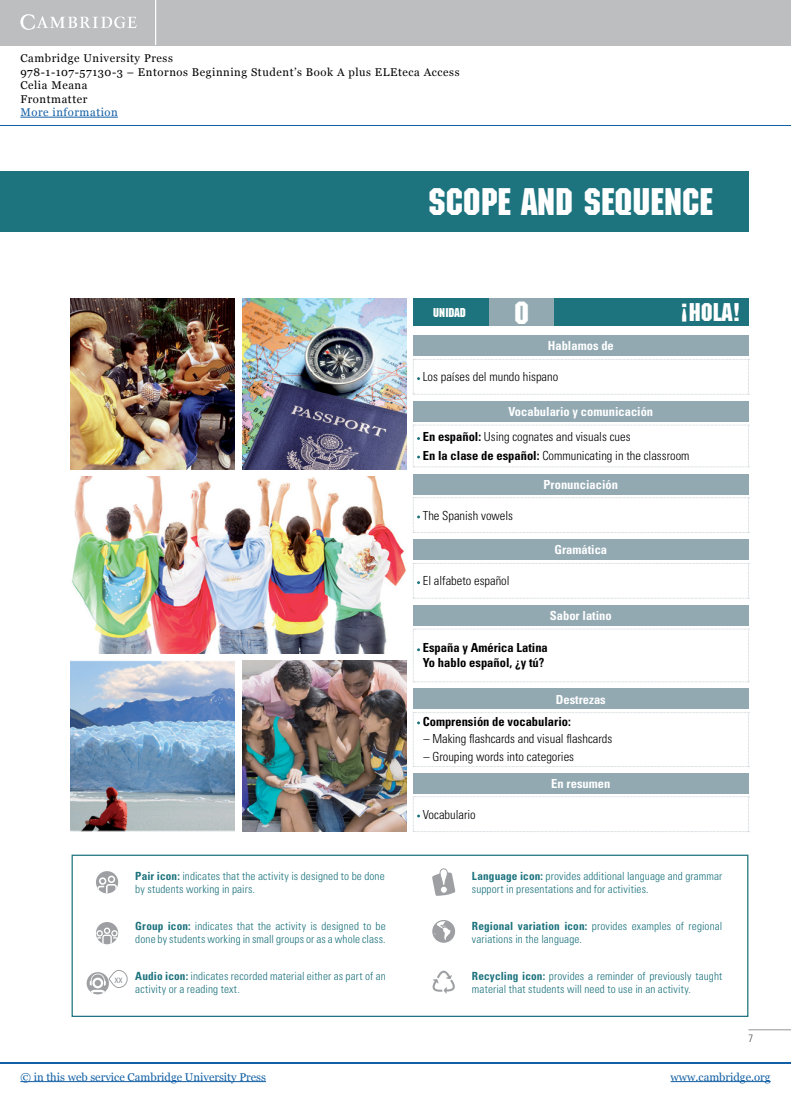
<style>
.page{position:relative;width:791px;height:1101px;background:#fff}
.page>*{position:absolute;margin:0;border:0;box-sizing:border-box;transform-origin:0 0}
.t1{font:37.5px "Machine Std";color:#fff}
.t2{font:31.25px "Machine Std";color:#fff}
.t3{font:25px "Machine Std";color:#fff}
.t4{font:300 condensed 12.5px/25.4px "Univers LT Std";color:#000}
.t5{font:700 condensed 12.5px/15px "Univers LT Std";color:#000}
.t6{font:700 condensed 12.5px "Univers LT Std";color:#fff}
.t7{font:12.5px "Machine Std";color:#fff}
.t8{font:300 condensed 11.25px/13.5px "Univers LT Std";letter-spacing:.01em;color:#1d737e}
.t9{font:11.25px/13.4px "Georgia";letter-spacing:.05em;color:#000}
.t10{font:11.25px "Georgia";color:#115fa4}
.t11{font:11.25px "Georgia";letter-spacing:.05em;color:#115fa4}
.t12{font:300 condensed 10.62px "Univers LT Std";color:#808285}
.t13{font:300 condensed 10.62px "Univers LT Std";color:#4d4d4f}
.s1{font-weight:700;color:#fff}
.s2{font-weight:700}
</style>
<div class="page">
<div style="left:0;top:0;width:790px;height:45px;background:#bcbec0"></div>
<hr style="left:155px;top:0;width:1px;height:45px;background:#fff">
<svg style="left:20px;top:14px;width:117px;height:16px"></svg>
<hr style="left:20px;top:117px;width:98px;height:1px;background:#115fa4">
<hr style="left:0;top:125px;width:790px;height:1px;background:#115fa4">
<hr style="left:0;top:1062px;width:790px;height:1px;background:#115fa4">
<hr style="left:20px;top:1081px;width:246px;height:1px;background:#115fa4">
<hr style="left:670px;top:1081px;width:100px;height:1px;background:#115fa4">
<div style="left:0;top:171px;width:748px;height:60px;background:#1d737e"></div>
<div style="left:71px;top:854px;width:677px;height:163px;border:1px solid #1d737e"></div>
<div style="left:96px;top:922px;width:22px;height:22px;background:#9d9fa2;border-radius:50%"></div>
<svg style="left:96px;top:927px;width:22px;height:17px"></svg>
<div style="left:96px;top:871px;width:22px;height:22px;background:#9d9fa2;border-radius:50%"></div>
<svg style="left:97px;top:875px;width:20px;height:18px"></svg>
<svg style="left:87px;top:972px;width:22px;height:22px"></svg>
<svg style="left:90px;top:973px;width:16px;height:21px"></svg>
<div style="left:109px;top:970px;width:18px;height:18px;border:1px solid #9d9fa2;border-radius:50%"></div>
<div style="left:432px;top:920px;width:22px;height:22px;background:#a7a9ac;border-radius:50%"></div>
<svg style="left:432px;top:920px;width:22px;height:20px"></svg>
<div style="left:432px;top:920px;width:23px;height:22px;border:1px solid #9d9fa2;border-radius:50%"></div>
<svg style="left:432px;top:868px;width:23px;height:28px"></svg>
<svg style="left:432px;top:970px;width:23px;height:24px"></svg>
<img style="left:71px;top:476px;width:335px;height:177px">
<svg style="left:71px;top:660px;width:164px;height:171px;background:#90a7c1"></svg>
<img style="left:71px;top:298px;width:164px;height:172px">
<img style="left:242px;top:660px;width:164px;height:171px">
<img style="left:242px;top:298px;width:164px;height:172px">
<div style="left:413px;top:335px;width:335px;height:21px;background:#92a9b2"></div>
<svg style="left:413px;top:359px;width:336px;height:36px"></svg>
<div style="left:413px;top:539px;width:335px;height:21px;background:#92a9b2"></div>
<svg style="left:413px;top:563px;width:336px;height:36px"></svg>
<div style="left:413px;top:605px;width:335px;height:20px;background:#92a9b2"></div>
<svg style="left:413px;top:629px;width:336px;height:53px"></svg>
<div style="left:413px;top:773px;width:335px;height:20px;background:#92a9b2"></div>
<svg style="left:413px;top:796px;width:336px;height:36px"></svg>
<div style="left:413px;top:474px;width:335px;height:20px;background:#92a9b2"></div>
<svg style="left:413px;top:497px;width:336px;height:36px"></svg>
<div style="left:413px;top:401px;width:335px;height:20px;background:#92a9b2"></div>
<svg style="left:413px;top:425px;width:336px;height:42px"></svg>
<div style="left:413px;top:689px;width:335px;height:20px;background:#92a9b2"></div>
<svg style="left:413px;top:712px;width:336px;height:55px"></svg>
<div style="left:413px;top:298px;width:335px;height:28px;background:#1d737e"></div>
<div style="left:489px;top:298px;width:64px;height:28px;background:#92a9b2"></div>
<hr style="left:748px;top:1029px;width:42px;height:1px;background:#939598">
<p class="t9" style="left:20px;top:51px;width:440px">Cambridge University Press<br>978-1-107-57130-3 – Entornos Beginning Student’s Book A plus ELEteca Access<br>Celia Meana<br>Frontmatter</p>
<p class="t11" style="left:20px;top:104px;width:99px">More information</p>
<h1 class="t1" style="left:428px;top:180px;width:286px">SCOPE AND SEQUENCE</h1>
<p class="t7" style="left:433px;top:305px;width:34px">Unidad</p>
<h2 class="t2" style="left:514px;top:294px;width:16px">0</h2>
<h3 class="t3" style="left:688px;top:298px;width:54px">HOLA!</h3>
<h3 class="t3" style="left:679px;top:291px;width:11px">¡</h3>
<p class="t6" style="left:547px;top:338px;width:67px">Hablamos de</p>
<p class="t4" style="left:422px;top:364px;width:137px">Los países del mundo hispano</p>
<p class="t4" style="left:422px;top:399px;width:232px;text-indent:86px"><span class="s1">Vocabulario y comunicación<br></span><span class="s2">En español:</span> Using cognates and visuals cues</p>
<p class="t4" style="left:422px;top:443px;width:268px"><span class="s2">En la clase de español:</span> Communicating in the classroom</p>
<p class="t4" style="left:422px;top:502px;width:92px">The Spanish vowels</p>
<p class="t4" style="left:422px;top:568px;width:88px">El alfabeto español</p>
<p class="t6" style="left:543px;top:476px;width:76px">Pronunciación</p>
<p class="t6" style="left:554px;top:542px;width:54px">Gramática</p>
<p class="t6" style="left:549px;top:608px;width:63px">Sabor latino</p>
<p class="t5" style="left:422px;top:640px;width:126px">España y América Latina<br>Yo hablo español, ¿y tú?</p>
<p class="t6" style="left:555px;top:691px;width:51px">Destrezas</p>
<p class="t5" style="left:422px;top:713px;width:149px">Comprensión de vocabulario:</p>
<p class="t4" style="left:423px;top:726px;width:190px">– Making flashcards and visual flashcards</p>
<p class="t4" style="left:423px;top:744px;width:152px">– Grouping words into categories</p>
<p class="t12" style="left:114px;top:972px;width:10px">xx</p>
<p class="t8" style="left:135px;top:869px;width:251px"><span class="s2">Pair icon:</span> indicates that the activity is designed to be done by students working in pairs.</p>
<p class="t8" style="left:135px;top:919px;width:252px"><span class="s2">Group icon:</span> indicates that the activity is designed to be done by students working in small groups or as a whole class.</p>
<p class="t8" style="left:135px;top:969px;width:252px"><span class="s2">Audio icon:</span> indicates recorded material either as part of an activity or a reading text.</p>
<p class="t4" style="left:422px;top:801px;width:54px">Vocabulario</p>
<p class="t6" style="left:551px;top:775px;width:61px">En resumen</p>
<p class="t8" style="left:471px;top:869px;width:252px"><span class="s2">Language icon:</span> provides additional language and grammar support in presentations and for activities.</p>
<p class="t8" style="left:471px;top:919px;width:252px"><span class="s2">Regional variation icon:</span> provides examples of regional variations in the language.</p>
<p class="t8" style="left:471px;top:969px;width:252px"><span class="s2">Recycling icon:</span> provides a reminder of previously taught material that students will need to use in an activity.</p>
<p class="t13" style="left:748px;top:1031px;width:6px">7</p>
<p class="t10" style="left:20px;top:1068px;width:247px">© in this web service Cambridge University Press</p>
<p class="t10" style="left:670px;top:1068px;width:101px">www.cambridge.org</p>
</div>
